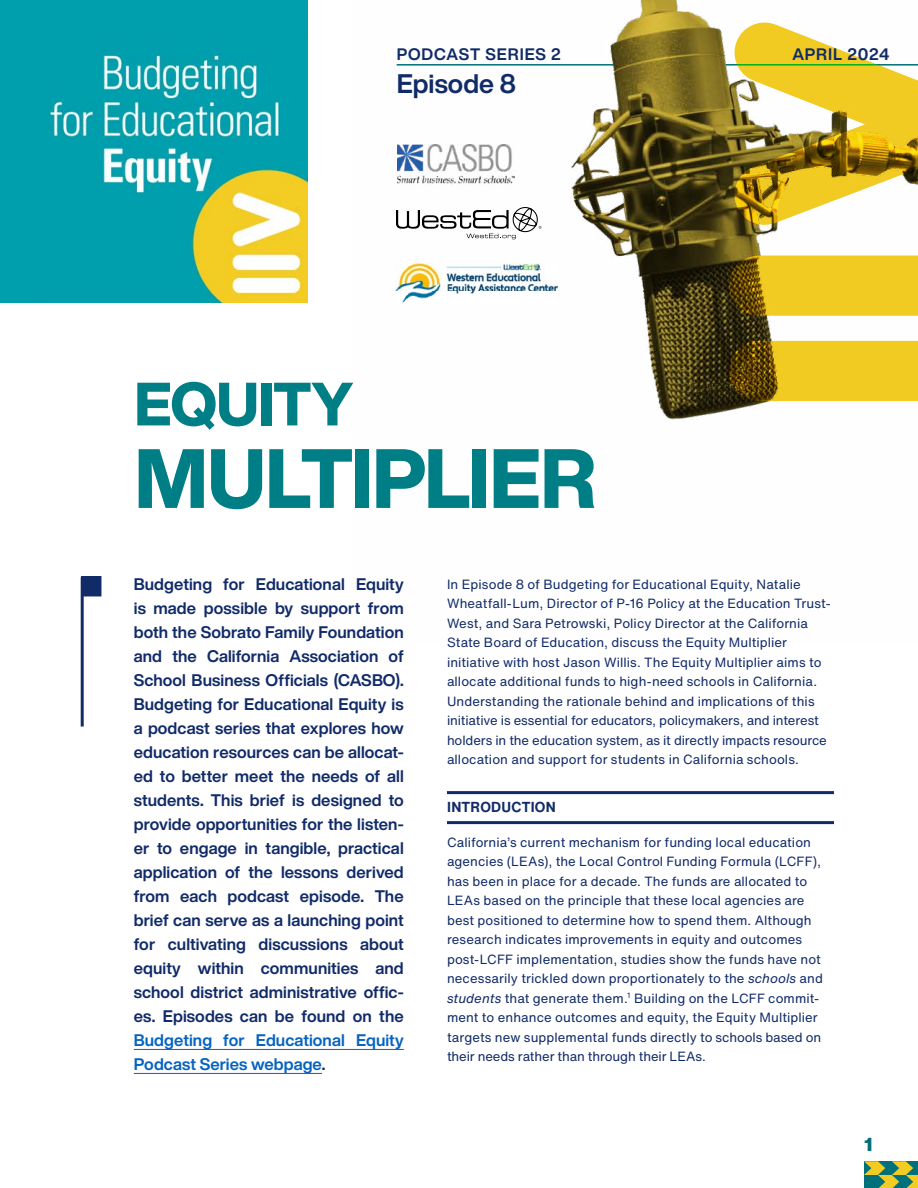
<style>
.page{position:relative;width:918px;height:1188px;background:#fff}
.page>*{position:absolute;margin:0;border:0;box-sizing:border-box;transform-origin:0 0}
.t1{font:800 82.5px "Helvetica Now Display";letter-spacing:-.015em;color:#007e85}
.t2{font:800 60px "Helvetica Now Display";letter-spacing:-.01em;color:#007e85}
.t3{font:700 26.4px "Helvetica Now Display";color:#112b68}
.t4{font:800 18px "Helvetica Now Micro";color:#00707a}
.t5{font:700 16.5px/24px "Helvetica Now Display";letter-spacing:.005em;color:#112b68;text-align:justify}
.t6{font:700 16.35px "Helvetica Now Display";letter-spacing:.05em;color:#112b68}
.t7{font:700 14.25px "Helvetica Now Text";letter-spacing:.02em;color:#112b68}
.t8{font:13.2px/19.5px "Helvetica Now Text";letter-spacing:.005em;color:#112b68}
.s1{color:#0563c1}
.s2{font-style:italic}
</style>
<div class="page">
<img style="left:396px;top:0;width:522px;height:420px">
<svg style="left:864px;top:1161px;width:54px;height:27px"></svg>
<svg style="left:704px;top:0;width:214px;height:272px"></svg>
<div style="left:759px;top:256px;width:159px;height:60px;background:#f3cc23"></div>
<div style="left:759px;top:341px;width:159px;height:60px;background:#f3cc23"></div>
<div style="left:0;top:0;width:308px;height:302px;background:#009fad"></div>
<img style="left:49px;top:55px;width:259px;height:247px">
<hr style="left:134px;top:1049px;width:270px;height:1px;background:#0563c1">
<hr style="left:134px;top:1073px;width:188px;height:1px;background:#0563c1">
<hr style="left:447px;top:791px;width:387px;height:3px;background:#112b68">
<hr style="left:447px;top:821px;width:387px;height:3px;background:#112b68">
<svg style="left:81px;top:576px;width:20px;height:20px"></svg>
<hr style="left:81px;top:577px;width:3px;height:150px;background:#112b68">
<svg style="left:396px;top:207px;width:146px;height:32px"></svg>
<img style="left:397px;top:144px;width:117px;height:42px">
<img style="left:395px;top:263px;width:163px;height:39px">
<p class="t6" style="left:397px;top:43px;width:166px">PODCAST SERIES 2</p>
<p class="t3" style="left:397px;top:66px;width:121px">Episode 8</p>
<h1 class="t2" style="left:134px;top:363px;width:221px">EQUITY</h1>
<h1 class="t1" style="left:134px;top:422px;width:463px">MULTIPLIER</h1>
<p class="t6" style="left:792px;top:43px;width:99px">APRIL 2024</p>
<p class="t5" style="left:134px;top:573px;width:272px">Budgeting for Educational Equity is made possible by support from both the Sobrato Family Foundation and the California Association of School Business Officials (CASBO).<br>Budgeting for Educational Equity is a podcast series that explores how education resources can be allocat&shy;ed to better meet the needs of all students. This brief is designed to provide opportunities for the listen&shy;er to engage in tangible, practical application of the lessons derived from each podcast episode. The brief can serve as a launching point for cultivating discussions about equity within communities and school district administrative offic&shy;es. Episodes can be found on the <span class="s1">Budgeting for Educational Equity Podcast Series webpage</span>.</p>
<p class="t8" style="left:447px;top:574px;width:385px">In Episode 8 of Budgeting for Educational Equity, Natalie Wheatfall-Lum, Director of P-16 Policy at the Education Trust-West, and Sara Petrowski, Policy Director at the California State Board of Education, discuss the Equity Multiplier initiative with host Jason Willis. The Equity Multiplier aims to allocate additional funds to high-need schools in California.<br>Understanding the rationale behind and implications of this initiative is essential for educators, policymakers, and interest holders in the education system, as it directly impacts resource allocation and support for students in California schools.</p>
<h2 class="t7" style="left:447px;top:797px;width:110px">INTRODUCTION</h2>
<p class="t8" style="left:447px;top:832px;width:378px">California’s current mechanism for funding local education agencies (LEAs), the Local Control Funding Formula (LCFF), has been in place for a decade. The funds are allocated to LEAs based on the principle that these local agencies are best positioned to determine how to spend them. Although research indicates improvements in equity and outcomes post-LCFF implementation, studies show the funds have not necessarily trickled down proportionately to the <span class="s2">schools</span> and <span class="s2">students</span> that generate them.<sup>1</sup> Building on the LCFF commit&shy;ment to enhance outcomes and equity, the Equity Multiplier targets new supplemental funds directly to schools based on their needs rather than through their LEAs.</p>
<h3 class="t4" style="left:864px;top:1131px;width:11px">1</h3>
</div>
